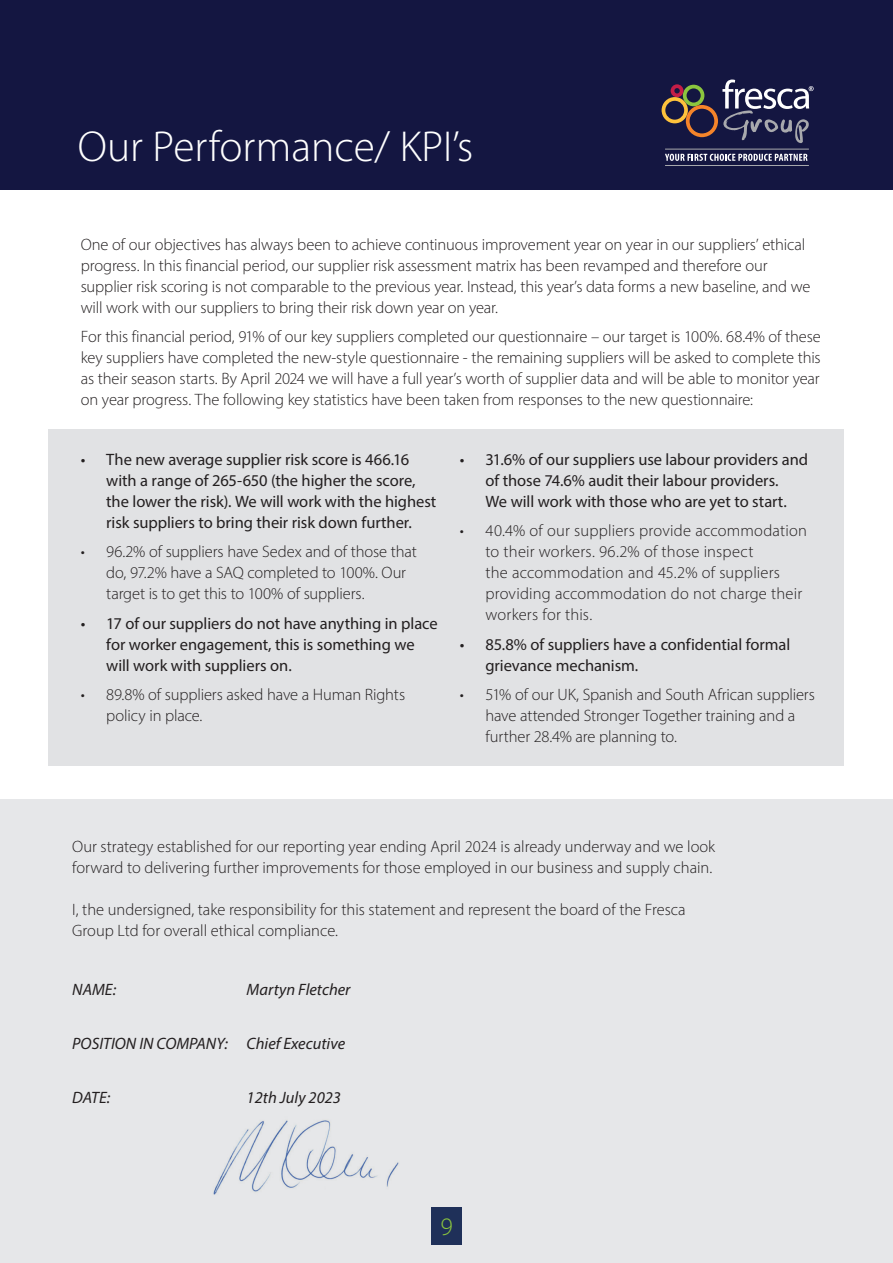
<style>
.page{position:relative;width:893px;height:1263px;background:#fff}
.page>*{position:absolute;margin:0;border:0;box-sizing:border-box;transform-origin:0 0}
.t1{font:43.5px "Myriad Variable Concept";color:#fff}
.t2{font:25.2px "Myriad Variable Concept";color:#8bc63e}
.t3{font:300 16.5px/21px "Myriad Pro";letter-spacing:-.005em;color:#231f20}
.t4{font:16.5px/21px "Myriad Pro";letter-spacing:-.005em;color:#231f20}
.t5{font:16.5px/21px "Myriad Variable Concept";color:#231f20}
.t6{font:italic 16.5px "Myriad Variable Concept";color:#231f20}
</style>
<div class="page">
<div style="left:49px;top:429px;width:795px;height:337px;background:#e1e2e4"></div>
<div style="left:0;top:799px;width:893px;height:464px;background:#e6e7e9"></div>
<img style="left:213px;top:1120px;width:186px;height:75px">
<div style="left:0;top:0;width:893px;height:190px;background:#141641"></div>
<svg style="left:662px;top:80px;width:152px;height:63px"></svg>
<hr style="left:665px;top:149px;width:144px;height:1px;background:#a8a9ad">
<svg style="left:665px;top:154px;width:142px;height:7px"></svg>
<hr style="left:665px;top:165px;width:144px;height:1px;background:#a8a9ad">
<div style="left:431px;top:1208px;width:31px;height:37px;background:#1f3059"></div>
<h1 class="t1" style="left:78px;top:120px;width:397px">Our Performance/ KPI’s</h1>
<p class="t3" style="left:81px;top:234px;width:731px">One of our objectives has always been to achieve continuous improvement year on year in our suppliers’ ethical progress. In this financial period, our supplier risk assessment matrix has been revamped and therefore our supplier risk scoring is not comparable to the previous year. Instead, this year’s data forms a new baseline, and we will work with our suppliers to bring their risk down year on year.</p>
<p class="t3" style="left:81px;top:326px;width:742px;text-align:justify">For this financial period, 91% of our key suppliers completed our questionnaire – our target is 100%. 68.4% of these key suppliers have completed the new-style questionnaire - the remaining suppliers will be asked to complete this as their season starts. By April 2024 we will have a full year’s worth of supplier data and will be able to monitor year on year progress. The following key statistics have been taken from responses to the new questionnaire:</p>
<p class="t4" style="left:106px;top:448px;width:332px;text-indent:-26px">• The new average supplier risk score is 466.16 with a range of 265-650 (the higher the score, the lower the risk). We will work with the highest risk suppliers to bring their risk down further.</p>
<p class="t3" style="left:106px;top:541px;width:312px;text-indent:-26px">• 96.2% of suppliers have Sedex and of those that do, 97.2% have a SAQ completed to 100%. Our target is to get this to 100% of suppliers.</p>
<p class="t4" style="left:106px;top:612px;width:333px;text-indent:-26px">• 17 of our suppliers do not have anything in place for worker engagement, this is something we will work with suppliers on.</p>
<p class="t3" style="left:106px;top:684px;width:300px;text-indent:-26px">• 89.8% of suppliers asked have a Human Rights policy in place.</p>
<p class="t4" style="left:460px;top:448px;width:350px;text-align:center">• 31.6% of our suppliers use labour providers and of those 74.6% audit their labour providers.<br>We will work with those who are yet to start.</p>
<p class="t3" style="left:485px;top:520px;width:323px;text-indent:-26px">• 40.4% of our suppliers provide accommodation to their workers. 96.2% of those inspect<br>the accommodation and 45.2% of suppliers providing accommodation do not charge their workers for this.</p>
<p class="t4" style="left:485px;top:633px;width:306px;text-indent:-26px">• 85.8% of suppliers have a confidential formal grievance mechanism.</p>
<p class="t3" style="left:485px;top:684px;width:331px;text-indent:-26px">• 51% of our UK, Spanish and South African suppliers have attended Stronger Together training and a further 28.4% are planning to.</p>
<p class="t5" style="left:72px;top:836px;width:644px">Our strategy established for our reporting year ending April 2024 is already underway and we look forward to delivering further improvements for those employed in our business and supply chain.</p>
<p class="t5" style="left:72px;top:899px;width:615px">I, the undersigned, take responsibility for this statement and represent the board of the Fresca<br>Group Ltd for overall ethical compliance.</p>
<p class="t6" style="left:72px;top:980px;width:45px">NAME:</p>
<p class="t6" style="left:247px;top:980px;width:105px">Martyn Fletcher</p>
<p class="t6" style="left:72px;top:1034px;width:274px">POSITION IN COMPANY: Chief Executive</p>
<p class="t6" style="left:72px;top:1088px;width:39px">DATE:</p>
<p class="t6" style="left:247px;top:1088px;width:96px">12th July 2023</p>
<h2 class="t2" style="left:440px;top:1211px;width:14px">9</h2>
</div>
